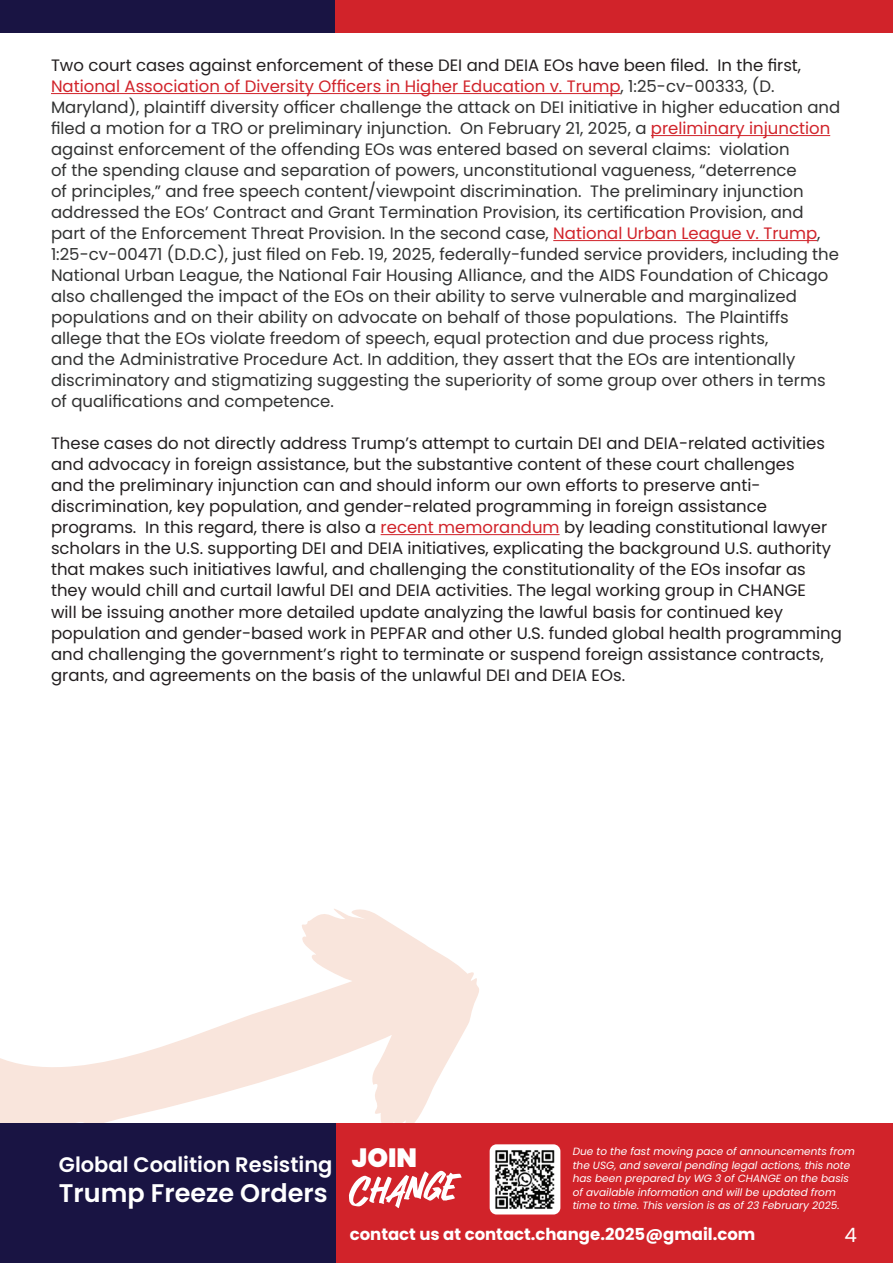
<style>
.page{position:relative;width:893px;height:1263px;background:#fff}
.page>*{position:absolute;margin:0;border:0;box-sizing:border-box;transform-origin:0 0}
.t1{font:900 26.4px "Poppins";color:#fff}
.t2{font:600 25.5px "Poppins";color:#fff}
.t3{font:600 21px "Poppins";color:#fff}
.t4{font:19.8px "Poppins";color:#fff}
.t5{font:16.5px/21px "Poppins";color:#313232}
.t6{font:16.5px/21px "Poppins";color:#231f20}
.t7{font:700 16.5px "Poppins";color:#fff}
.t8{font:italic 10.5px/13.5px "Poppins";color:#fff}
.s1{color:#231f20}
.s2{color:#d1232a}
</style>
<div class="page">
<svg style="left:0;top:909px;width:483px;height:215px"></svg>
<div style="left:0;top:0;width:893px;height:32px;background:#d1232a"></div>
<div style="left:0;top:0;width:335px;height:32px;background:#191443"></div>
<div style="left:0;top:1124px;width:893px;height:139px;background:#d1232a"></div>
<div style="left:0;top:1124px;width:335px;height:139px;background:#191443"></div>
<svg style="left:348px;top:1171px;width:114px;height:37px"></svg>
<img style="left:490px;top:1144px;width:70px;height:70px">
<hr style="left:51px;top:93px;width:570px;height:1px;background:#d1232a">
<hr style="left:651px;top:135px;width:179px;height:1px;background:#d1232a">
<hr style="left:553px;top:240px;width:264px;height:1px;background:#d1232a">
<hr style="left:381px;top:534px;width:179px;height:1px;background:#d1232a">
<p class="t5" style="left:51px;top:55px;width:791px"><span class="s1">Two court cases against enforcement of these DEI and DEIA EOs have been filed. In the first, </span><span class="s2">National Association of Diversity Officers in Higher Education v. Trump</span>, 1:25-cv-00333, (D.<br>Maryland), plaintiff diversity officer challenge the attack on DEI initiative in higher education and filed a motion for a TRO or preliminary injunction. On February 21, 2025, a <span class="s2">preliminary injunction </span>against enforcement of the offending EOs was entered based on several claims: violation<br>of the spending clause and separation of powers, unconstitutional vagueness, “deterrence<br>of principles,” and free speech content/viewpoint discrimination. The preliminary injunction addressed the EOs’ Contract and Grant Termination Provision, its certification Provision, and part of the Enforcement Threat Provision. In the second case, <span class="s2">National Urban League v. Trump</span>, 1:25-cv-00471 (D.D.C), just filed on Feb. 19, 2025, federally-funded service providers, including the National Urban League, the National Fair Housing Alliance, and the AIDS Foundation of Chicago also challenged the impact of the EOs on their ability to serve vulnerable and marginalized populations and on their ability on advocate on behalf of those populations. The Plaintiffs allege that the EOs violate freedom of speech, equal protection and due process rights,<br>and the Administrative Procedure Act. In addition, they assert that the EOs are intentionally discriminatory and stigmatizing suggesting the superiority of some group over others in terms of qualifications and competence.</p>
<p class="t6" style="left:51px;top:433px;width:792px">These cases do not directly address Trump’s attempt to curtain DEI and DEIA-related activities and advocacy in foreign assistance, but the substantive content of these court challenges<br>and the preliminary injunction can and should inform our own efforts to preserve anti&shy;discrimination, key population, and gender-related programming in foreign assistance programs. In this regard, there is also a <span class="s2">recent memorandum</span> by leading constitutional lawyer scholars in the U.S. supporting DEI and DEIA initiatives, explicating the background U.S. authority that makes such initiatives lawful, and challenging the constitutionality of the EOs insofar as they would chill and curtail lawful DEI and DEIA activities. The legal working group in CHANGE<br>will be issuing another more detailed update analyzing the lawful basis for continued key population and gender-based work in PEPFAR and other U.S. funded global health programming and challenging the government’s right to terminate or suspend foreign assistance contracts, grants, and agreements on the basis of the unlawful DEI and DEIA EOs.</p>
<p class="t3" style="left:59px;top:1156px;width:275px">Global Coalition Resisting</p>
<h2 class="t2" style="left:59px;top:1182px;width:270px">Trump Freeze Orders</h2>
<p class="t8" style="left:573px;top:1146px;width:284px">Due to the fast moving pace of announcements from the USG, and several pending legal actions, this note has been prepared by WG 3 of CHANGE on the basis of available information and will be updated from time to time. This version is as of 23 February 2025.</p>
<p class="t7" style="left:350px;top:1225px;width:407px">contact us at contact.change.2025@gmail.com</p>
<h1 class="t1" style="left:352px;top:1143px;width:67px">JOIN</h1>
<p class="t4" style="left:844px;top:1223px;width:14px">4</p>
</div>
